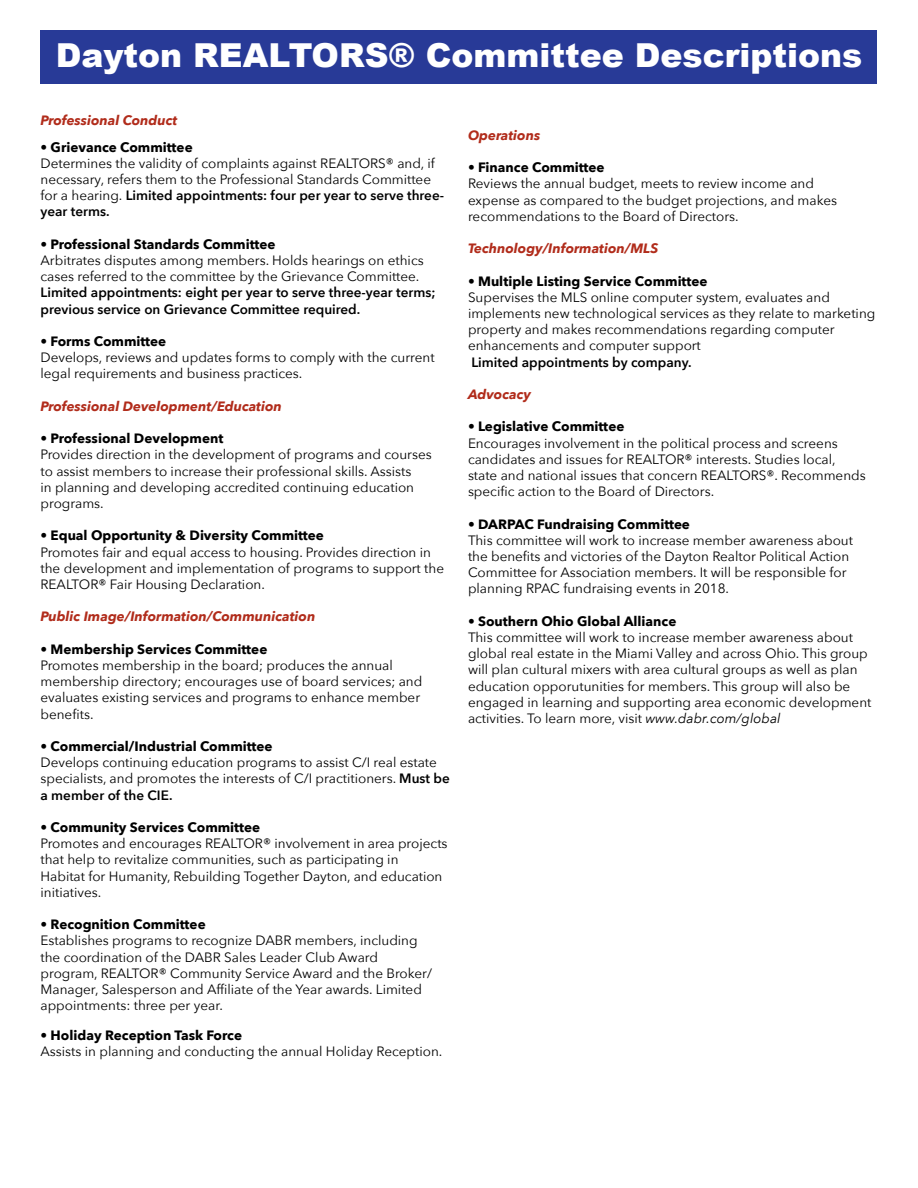
<style>
.page{position:relative;width:918px;height:1188px;background:#fff}
.page>*{position:absolute;margin:0;border:0;box-sizing:border-box;transform-origin:0 0}
.t1{font:900 33px "Arial";color:#fff}
.t2{font:13.5px/16.2px "Avenir Next";color:#000}
.t3{font:700 13.5px "Avenir Next";color:#000}
.t4{font:italic 700 13.5px "Avenir Next";color:#b12c1b}
.t5{font:600 13.5px/16.2px "Avenir Next";color:#000}
.s1{font-weight:600}
.s2{font-style:italic}
</style>
<div class="page">
<div style="left:40px;top:30px;width:838px;height:54px;background:#283a97"></div>
<h1 class="t1" style="left:56px;top:32px;width:808px">Dayton REALTORS® Committee Descriptions</h1>
<p class="t4" style="left:40px;top:108px;width:138px">Professional Conduct</p>
<p class="t3" style="left:40px;top:135px;width:154px">• Grievance Committee</p>
<p class="t2" style="left:40px;top:154px;width:405px">Determines the validity of complaints against REALTORS® and, if necessary, refers them to the Professional Standards Committee for a hearing. <span class="s1">Limited appointments: four per year to serve three&shy;year terms.</span></p>
<p class="t3" style="left:40px;top:232px;width:237px">• Professional Standards Committee</p>
<p class="t2" style="left:40px;top:252px;width:385px">Arbitrates disputes among members. Holds hearings on ethics cases referred to the committee by the Grievance Committee.</p>
<p class="t5" style="left:40px;top:284px;width:396px">Limited appointments: eight per year to serve three-year terms; previous service on Grievance Committee required.</p>
<p class="t3" style="left:40px;top:329px;width:127px">• Forms Committee</p>
<p class="t2" style="left:40px;top:349px;width:396px">Develops, reviews and updates forms to comply with the current legal requirements and business practices.</p>
<p class="t4" style="left:40px;top:394px;width:243px">Professional Development/Education</p>
<p class="t3" style="left:40px;top:427px;width:184px">• Professional Development</p>
<p class="t2" style="left:40px;top:446px;width:393px">Provides direction in the development of programs and courses to assist members to increase their professional skills. Assists<br>in planning and developing accredited continuing education programs.</p>
<p class="t3" style="left:40px;top:524px;width:285px">• Equal Opportunity &amp; Diversity Committee</p>
<p class="t2" style="left:40px;top:543px;width:405px">Promotes fair and equal access to housing. Provides direction in the development and implementation of programs to support the<br>REALTOR® Fair Housing Declaration.</p>
<p class="t4" style="left:40px;top:605px;width:276px">Public Image/Information/Communication</p>
<p class="t3" style="left:40px;top:637px;width:228px">• Membership Services Committee</p>
<p class="t2" style="left:40px;top:657px;width:383px">Promotes membership in the board; produces the annual membership directory; encourages use of board services; and evaluates existing services and programs to enhance member benefits.</p>
<p class="t3" style="left:40px;top:734px;width:234px">• Commercial/Industrial Committee</p>
<p class="t2" style="left:40px;top:754px;width:411px">Develops continuing education programs to assist C/I real estate specialists, and promotes the interests of C/I practitioners. <span class="s1">Must be a member of the CIE.</span></p>
<p class="t3" style="left:40px;top:815px;width:221px">• Community Services Committee</p>
<p class="t2" style="left:40px;top:835px;width:409px">Promotes and encourages REALTOR® involvement in area projects that help to revitalize communities, such as participating in<br>Habitat for Humanity, Rebuilding Together Dayton, and education initiatives.</p>
<p class="t3" style="left:40px;top:913px;width:167px">• Recognition Committee</p>
<p class="t2" style="left:40px;top:932px;width:393px">Establishes programs to recognize DABR members, including the coordination of the DABR Sales Leader Club Award program, REALTOR® Community Service Award and the Broker/ Manager, Salesperson and Affiliate of the Year awards. Limited appointments: three per year.</p>
<p class="t3" style="left:40px;top:1024px;width:203px">• Holiday Reception Task Force</p>
<p class="t2" style="left:40px;top:1043px;width:403px">Assists in planning and conducting the annual Holiday Reception.</p>
<p class="t4" style="left:468px;top:123px;width:74px">Operations</p>
<p class="t3" style="left:468px;top:156px;width:138px">• Finance Committee</p>
<p class="t2" style="left:468px;top:175px;width:371px">Reviews the annual budget, meets to review income and expense as compared to the budget projections, and makes recommendations to the Board of Directors.</p>
<p class="t4" style="left:468px;top:237px;width:192px">Technology/Information/MLS</p>
<p class="t3" style="left:468px;top:269px;width:241px">• Multiple Listing Service Committee</p>
<p class="t2" style="left:468px;top:288px;width:409px">Supervises the MLS online computer system, evaluates and implements new technological services as they relate to marketing property and makes recommendations regarding computer enhancements and computer support</p>
<p class="t5" style="left:471px;top:353px;width:222px">Limited appointments by company.</p>
<p class="t4" style="left:468px;top:383px;width:64px">Advocacy</p>
<p class="t3" style="left:468px;top:415px;width:158px">• Legislative Committee</p>
<p class="t2" style="left:468px;top:434px;width:399px">Encourages involvement in the political process and screens candidates and issues for REALTOR® interests. Studies local, state and national issues that concern REALTORS®. Recommends specific action to the Board of Directors.</p>
<p class="t3" style="left:468px;top:512px;width:223px">• DARPAC Fundraising Committee</p>
<p class="t2" style="left:468px;top:531px;width:387px">This committee will work to increase member awareness about the benefits and victories of the Dayton Realtor Political Action Committee for Association members. It will be responsible for planning RPAC fundraising events in 2018.</p>
<p class="t3" style="left:468px;top:609px;width:210px">• Southern Ohio Global Alliance</p>
<p class="t2" style="left:468px;top:629px;width:405px">This committee will work to increase member awareness about global real estate in the Miami Valley and across Ohio. This group will plan cultural mixers with area cultural groups as well as plan education opporutunities for members. This group will also be engaged in learning and supporting area economic development activities. To learn more, visit <span class="s2">www.dabr.com/global</span></p>
</div>
